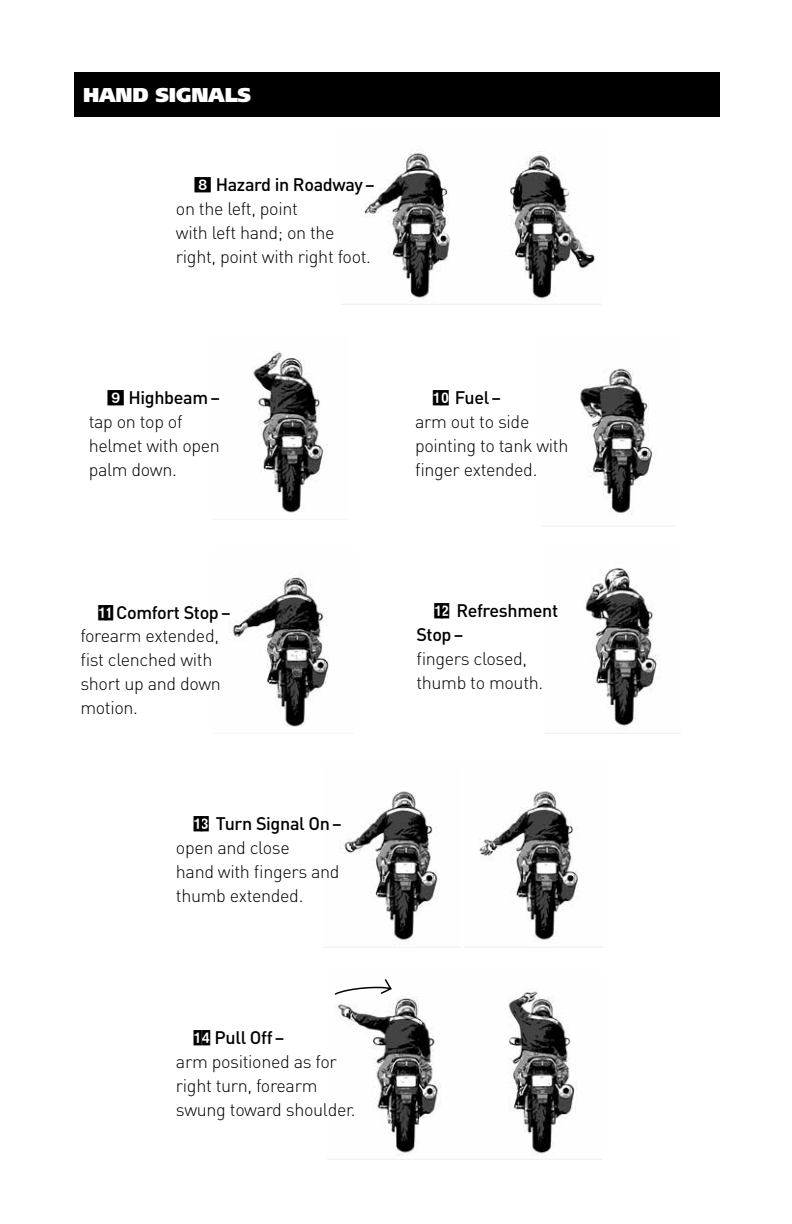
<style>
.page{position:relative;width:792px;height:1224px;background:#fff}
.page>*{position:absolute;margin:0;border:0;box-sizing:border-box;transform-origin:0 0}
.t1{font:900 20px "Frutiger LT Std";letter-spacing:-.01em;color:#fff}
.t2{font:300 18px/24px "DIN";letter-spacing:-.02em;color:#000}
.t3{font:500 18px/24px "DIN";letter-spacing:-.02em;color:#000}
.s1{font-family:"Bundesbahn Pi One";font-weight:400}
.s2{font-weight:500}
</style>
<div class="page">
<div style="left:74px;top:72px;width:646px;height:44px;background:#000"></div>
<img style="left:342px;top:791px;width:96px;height:154px">
<img style="left:479px;top:791px;width:100px;height:149px">
<img style="left:228px;top:574px;width:101px;height:153px">
<img style="left:327px;top:988px;width:274px;height:172px">
<svg style="left:333px;top:979px;width:60px;height:17px"></svg>
<img style="left:252px;top:351px;width:75px;height:162px">
<img style="left:342px;top:150px;width:260px;height:155px">
<img style="left:545px;top:568px;width:135px;height:166px">
<img style="left:580px;top:368px;width:74px;height:146px">
<p class="t1" style="left:83px;top:82px;width:170px">HAND SIGNALS</p>
<p class="t2" style="left:176px;top:172px;width:200px;text-indent:18px"><span class="s1">8</span> <span class="s2">Hazard in Roadway – </span>on the left, point<br>with left hand; on the right, point with right foot.</p>
<p class="t2" style="left:89px;top:385px;width:133px;text-indent:18px"><span class="s1">9</span> <span class="s2">Highbeam – </span>tap on top of helmet with open palm down.</p>
<p class="t2" style="left:80px;top:600px;width:152px;text-indent:18px"><span class="s1">AA</span> <span class="s2">Comfort Stop – </span>forearm extended, fist clenched with short up and down motion.</p>
<p class="t2" style="left:176px;top:812px;width:167px;text-indent:18px"><span class="s1">AD</span> <span class="s2">Turn Signal On – </span>open and close<br>hand with fingers and thumb extended.</p>
<p class="t2" style="left:415px;top:385px;width:155px;text-indent:18px"><span class="s1">AP</span> <span class="s2">Fuel –<br></span>arm out to side pointing to tank with finger extended.</p>
<p class="t3" style="left:416px;top:598px;width:143px;text-indent:18px"><span class="s1">AS</span> Refreshment<br>Stop –</p>
<p class="t2" style="left:416px;top:646px;width:128px">fingers closed, thumb to mouth.</p>
<p class="t2" style="left:176px;top:1025px;width:181px;text-indent:18px"><span class="s1">AF</span> <span class="s2">Pull Off –<br></span>arm positioned as for right turn, forearm swung toward shoulder.</p>
</div>
